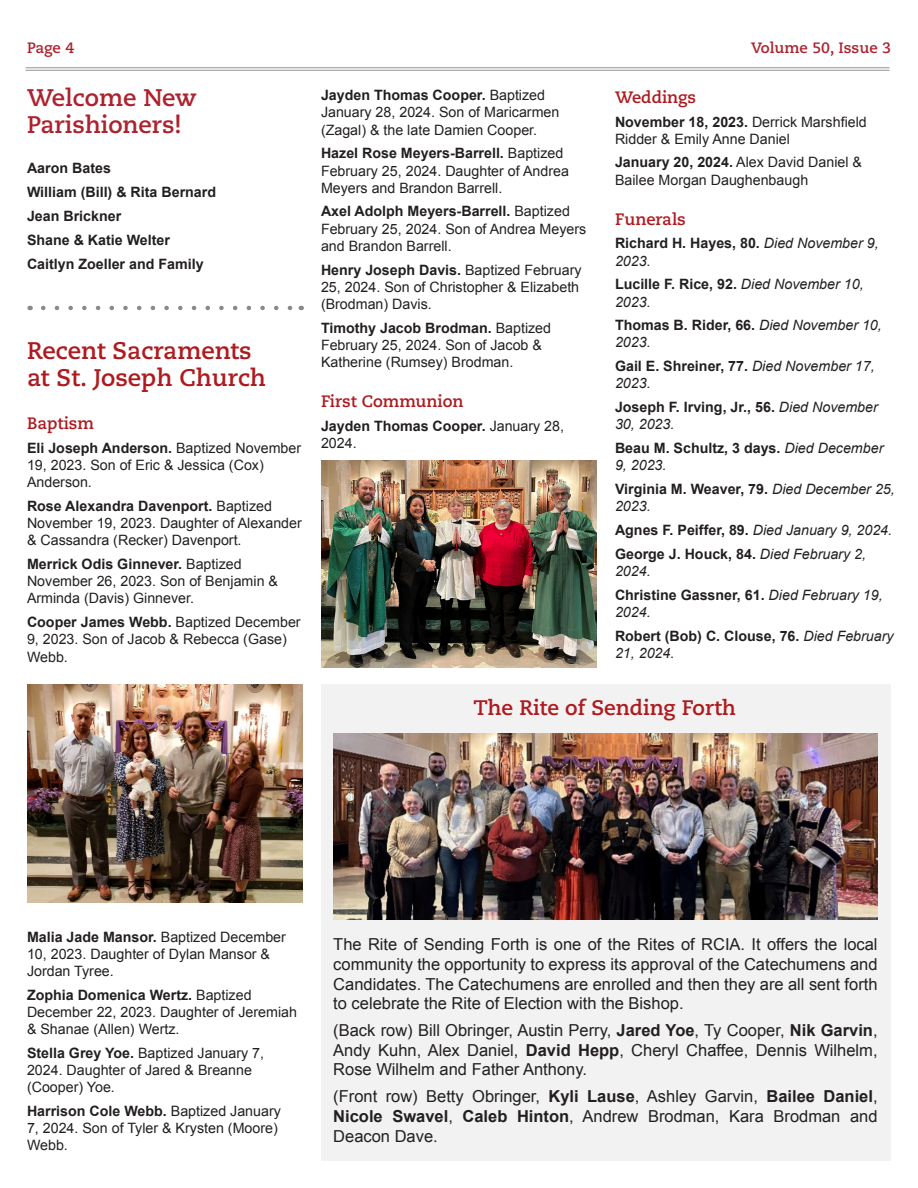
<style>
.page{position:relative;width:918px;height:1188px;background:#fff}
.page>*{position:absolute;margin:0;border:0;box-sizing:border-box;transform-origin:0 0}
.t1{font:700 24px/27px "Caecilia LT Pro 75";color:#ae1a1e}
.t2{font:700 24px/27px "Caecilia LT Pro 75";color:#ac222e}
.t3{font:700 21px "Caecilia LT Pro 75";color:#ae1a1e}
.t4{font:16.5px/19.8px "Arial";color:#231f20;text-align:justify}
.t5{font:700 16.5px "Caecilia LT Pro 75";color:#ae1a1e}
.t6{font:700 15px "Caecilia LT Pro 75";color:#ac222e}
.t7{font:14.25px/17.1px "Arial";color:#231f20}
.t8{font:700 14.25px/23.9px "Arial";color:#231f20}
.t9{font:italic 14.25px/17.1px "Arial";color:#231f20}
.s1{font-weight:700}
.s2{font-weight:700;font-style:normal}
.s3{font-weight:400;font-style:italic}
.s4{font-weight:400}
</style>
<div class="page">
<div style="left:321px;top:684px;width:570px;height:477px;background:#f2f2f2"></div>
<hr style="left:26px;top:67px;width:864px;height:1px;background:#939598">
<hr style="left:26px;top:70px;width:864px;height:1px;background:#939598">
<svg style="left:43px;top:306px;width:250px;height:4px"></svg>
<img style="left:27px;top:684px;width:276px;height:219px">
<img style="left:333px;top:734px;width:545px;height:186px">
<img style="left:322px;top:460px;width:275px;height:208px">
<p class="t6" style="left:27px;top:37px;width:49px">Page 4</p>
<p class="t6" style="left:751px;top:37px;width:141px">Volume 50, Issue 3</p>
<h1 class="t2" style="left:27px;top:84px;width:171px">Welcome New<br>Parishioners!</h1>
<p class="t5" style="left:615px;top:86px;width:83px">Weddings</p>
<p class="t7" style="left:615px;top:113px;width:253px"><span class="s1">November 18, 2023.</span> Derrick Marshfield<br>Ridder &amp; Emily Anne Daniel</p>
<p class="t7" style="left:615px;top:154px;width:249px"><span class="s1">January 20, 2024.</span> Alex David Daniel &amp;<br>Bailee Morgan Daughenbaugh</p>
<p class="t5" style="left:615px;top:208px;width:72px">Funerals</p>
<p class="t9" style="left:615px;top:235px;width:265px"><span class="s2">Richard H. Hayes, 80.</span> Died November 9,<br>2023.</p>
<p class="t9" style="left:615px;top:276px;width:250px"><span class="s2">Lucille F. Rice, 92.</span> Died November 10,<br>2023.</p>
<p class="t9" style="left:615px;top:317px;width:268px"><span class="s2">Thomas B. Rider, 66.</span> Died November 10,<br>2023.</p>
<p class="t9" style="left:615px;top:358px;width:261px"><span class="s2">Gail E. Shreiner, 77.</span> Died November 17,<br>2023.</p>
<p class="t8" style="left:615px;top:399px;width:264px;line-height:17.1px">Joseph F. Irving, Jr., 56. <span class="s3">Died November<br>30, 2023.</span></p>
<p class="t8" style="left:615px;top:440px;width:270px;line-height:17.1px">Beau M. Schultz, 3 days. <span class="s3">Died December<br>9, 2023.</span></p>
<p class="t8" style="left:615px;top:481px;width:281px;line-height:17.1px">Virginia M. Weaver, 79. <span class="s3">Died December 25,<br>2023.</span></p>
<p class="t8" style="left:615px;top:519px;width:279px">Agnes F. Peiffer, 89. <span class="s3">Died January 9, 2024.<br></span>George J. Houck, 84. <span class="s3">Died February 2,</span></p>
<p class="t9" style="left:615px;top:559px;width:269px;line-height:23.9px">2024.<br><span class="s2">Christine Gassner, 61.</span> Died February 19,</p>
<p class="t8" style="left:615px;top:601px;width:280px"><span class="s3">2024.<br></span>Robert (Bob) C. Clouse, 76. <span class="s3">Died February</span></p>
<p class="t9" style="left:615px;top:645px;width:61px">21, 2024.</p>
<p class="t7" style="left:321px;top:87px;width:240px"><span class="s1">Jayden Thomas Cooper.</span> Baptized<br>January 28, 2024. Son of Maricarmen (Zagal) &amp; the late Damien Cooper.</p>
<p class="t7" style="left:321px;top:145px;width:249px"><span class="s1">Hazel Rose Meyers-Barrell.</span> Baptized<br>February 25, 2024. Daughter of Andrea<br>Meyers and Brandon Barrell.</p>
<p class="t7" style="left:321px;top:203px;width:267px"><span class="s1">Axel Adolph Meyers-Barrell.</span> Baptized<br>February 25, 2024. Son of Andrea Meyers and Brandon Barrell.</p>
<p class="t7" style="left:321px;top:261px;width:262px"><span class="s1">Henry Joseph Davis.</span> Baptized February<br>25, 2024. Son of Christopher &amp; Elizabeth (Brodman) Davis.</p>
<p class="t7" style="left:321px;top:319px;width:232px"><span class="s1">Timothy Jacob Brodman.</span> Baptized<br>February 25, 2024. Son of Jacob &amp;<br>Katherine (Rumsey) Brodman.</p>
<p class="t5" style="left:321px;top:390px;width:144px">First Communion</p>
<p class="t8" style="left:321px;top:418px;width:245px;line-height:17.1px">Jayden Thomas Cooper. <span class="s4">January 28,<br>2024.</span></p>
<p class="t8" style="left:27px;top:157px;width:191px">Aaron Bates<br>William (Bill) &amp; Rita Bernard<br>Jean Brickner<br>Shane &amp; Katie Welter<br>Caitlyn Zoeller and Family</p>
<h1 class="t1" style="left:27px;top:336px;width:240px">Recent Sacraments at St. Joseph Church</h1>
<p class="t5" style="left:27px;top:412px;width:68px">Baptism</p>
<p class="t7" style="left:27px;top:440px;width:276px"><span class="s1">Eli Joseph Anderson.</span> Baptized November<br>19, 2023. Son of Eric &amp; Jessica (Cox)<br>Anderson.</p>
<p class="t7" style="left:27px;top:498px;width:276px"><span class="s1">Rose Alexandra Davenport.</span> Baptized<br>November 19, 2023. Daughter of Alexander &amp; Cassandra (Recker) Davenport.</p>
<p class="t7" style="left:27px;top:556px;width:253px"><span class="s1">Merrick Odis Ginnever.</span> Baptized<br>November 26, 2023. Son of Benjamin &amp;<br>Arminda (Davis) Ginnever.</p>
<p class="t7" style="left:27px;top:614px;width:275px"><span class="s1">Cooper James Webb.</span> Baptized December<br>9, 2023. Son of Jacob &amp; Rebecca (Gase)<br>Webb.</p>
<h2 class="t3" style="left:474px;top:694px;width:264px">The Rite of Sending Forth</h2>
<p class="t7" style="left:27px;top:928px;width:260px"><span class="s1">Malia Jade Mansor.</span> Baptized December<br>10, 2023. Daughter of Dylan Mansor &amp;<br>Jordan Tyree.</p>
<p class="t7" style="left:27px;top:987px;width:272px"><span class="s1">Zophia Domenica Wertz.</span> Baptized<br>December 22, 2023. Daughter of Jeremiah &amp; Shanae (Allen) Wertz.</p>
<p class="t7" style="left:27px;top:1045px;width:239px"><span class="s1">Stella Grey Yoe.</span> Baptized January 7,<br>2024. Daughter of Jared &amp; Breanne (Cooper) Yoe.</p>
<p class="t7" style="left:27px;top:1103px;width:255px"><span class="s1">Harrison Cole Webb.</span> Baptized January<br>7, 2024. Son of Tyler &amp; Krysten (Moore)<br>Webb.</p>
<p class="t4" style="left:333px;top:934px;width:546px">The Rite of Sending Forth is one of the Rites of RCIA. It offers the local community the opportunity to express its approval of the Catechumens and Candidates. The Catechumens are enrolled and then they are all sent forth to celebrate the Rite of Election with the Bishop.</p>
<p class="t4" style="left:333px;top:1020px;width:546px">(Back row) Bill Obringer, Austin Perry, <span class="s1">Jared Yoe</span>, Ty Cooper, <span class="s1">Nik Garvin</span>, Andy Kuhn, Alex Daniel, <span class="s1">David Hepp</span>, Cheryl Chaffee, Dennis Wilhelm, Rose Wilhelm and Father Anthony.</p>
<p class="t4" style="left:333px;top:1087px;width:546px">(Front row) Betty Obringer, <span class="s1">Kyli Lause</span>, Ashley Garvin, <span class="s1">Bailee Daniel</span>, <span class="s1">Nicole Swavel</span>, <span class="s1">Caleb Hinton</span>, Andrew Brodman, Kara Brodman and Deacon Dave.</p>
</div>
